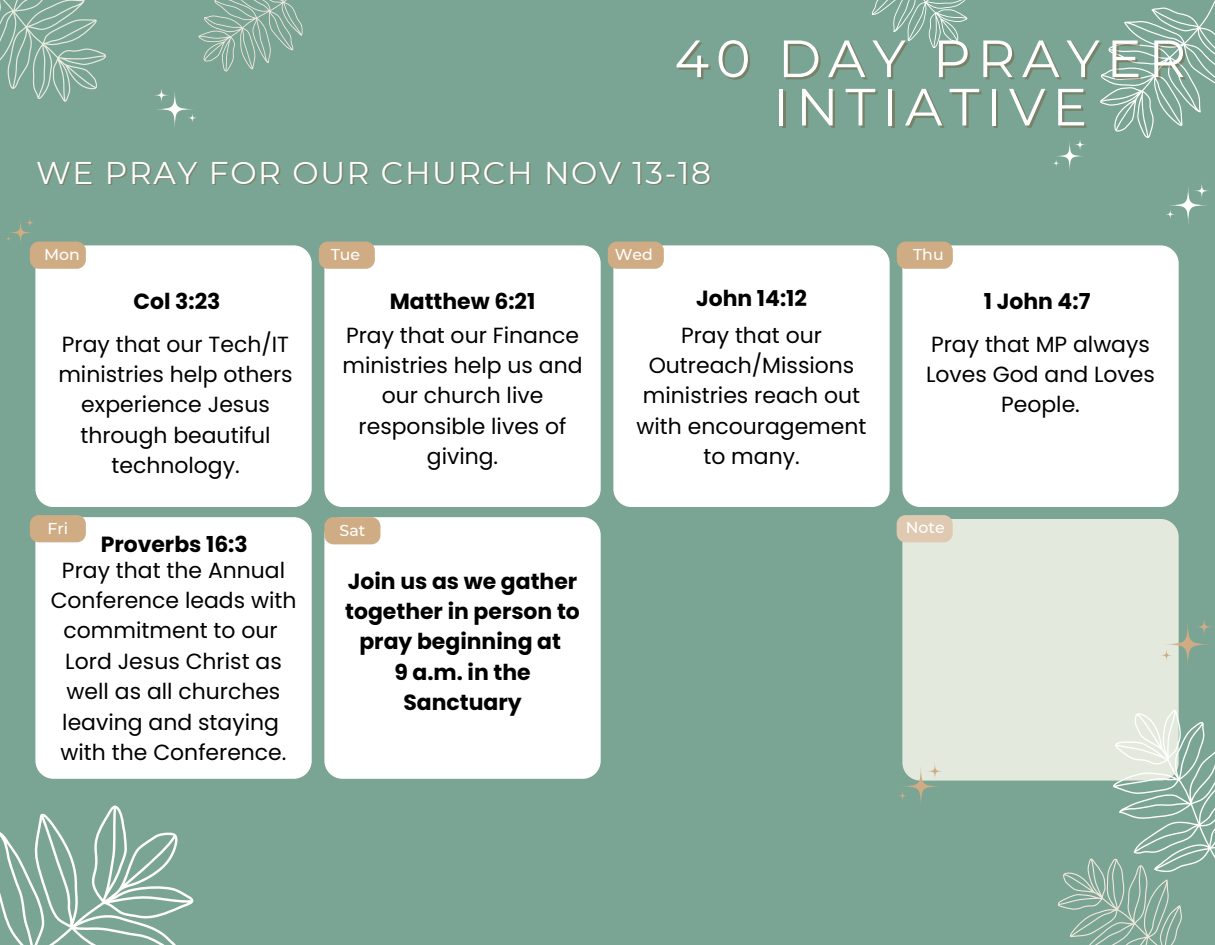
<style>
.page{position:relative;width:1215px;height:945px;background:#7aa494}
.page>*{position:absolute;margin:0;border:0;box-sizing:border-box;transform-origin:0 0}
.t1{font:52.35px/48.3px "Montserrat";letter-spacing:.13em;color:#fff;text-align:center}
.t2{font:31.35px "Montserrat";letter-spacing:.05em;color:#fff}
.t3{font:21.9px/30.3px "Poppins";color:#000;text-align:center}
.t4{font:700 21.9px/30.3px "Poppins";color:#000;text-align:center}
.t5{font:500 15.75px "Montserrat";color:#fff}
</style>
<div class="page">
<svg style="left:0;top:0;width:106px;height:102px"></svg>
<svg style="left:1100px;top:0;width:115px;height:138px"></svg>
<svg style="left:198px;top:0;width:105px;height:72px"></svg>
<svg style="left:871px;top:0;width:97px;height:48px"></svg>
<div style="left:35px;top:245px;width:277px;height:262px;background:#fff;border-radius:18px"></div>
<div style="left:324px;top:245px;width:277px;height:262px;background:#fff;border-radius:18px"></div>
<div style="left:30px;top:242px;width:56px;height:27px;background:#cfac84;border-radius:9px"></div>
<div style="left:319px;top:242px;width:56px;height:27px;background:#cfac84;border-radius:9px"></div>
<svg style="left:0;top:778px;width:194px;height:167px"></svg>
<div style="left:35px;top:517px;width:277px;height:262px;background:#fff;border-radius:18px"></div>
<div style="left:30px;top:515px;width:56px;height:27px;background:#cfac84;border-radius:9px"></div>
<div style="left:613px;top:245px;width:277px;height:262px;background:#fff;border-radius:18px"></div>
<div style="left:608px;top:242px;width:56px;height:27px;background:#cfac84;border-radius:9px"></div>
<div style="left:902px;top:519px;width:277px;height:262px;background:#e7ebdf;border-radius:18px"></div>
<div style="left:897px;top:515px;width:56px;height:27px;background:#dfc9b0;border-radius:9px"></div>
<div style="left:902px;top:245px;width:277px;height:262px;background:#fff;border-radius:18px"></div>
<div style="left:897px;top:242px;width:56px;height:27px;background:#cfac84;border-radius:9px"></div>
<svg style="left:7px;top:219px;width:27px;height:27px"></svg>
<svg style="left:4px;top:235px;width:8px;height:8px"></svg>
<svg style="left:24px;top:217px;width:12px;height:12px"></svg>
<svg style="left:1164px;top:620px;width:48px;height:48px"></svg>
<svg style="left:1160px;top:648px;width:13px;height:14px"></svg>
<svg style="left:1194px;top:616px;width:21px;height:21px"></svg>
<svg style="left:1047px;top:689px;width:168px;height:256px"></svg>
<svg style="left:155px;top:90px;width:39px;height:38px"></svg>
<svg style="left:187px;top:112px;width:11px;height:11px"></svg>
<svg style="left:153px;top:87px;width:17px;height:17px"></svg>
<svg style="left:1168px;top:185px;width:40px;height:40px"></svg>
<svg style="left:1164px;top:209px;width:12px;height:11px"></svg>
<svg style="left:1193px;top:182px;width:18px;height:17px"></svg>
<svg style="left:1055px;top:140px;width:30px;height:32px"></svg>
<svg style="left:1052px;top:159px;width:8px;height:9px"></svg>
<svg style="left:1073px;top:138px;width:14px;height:14px"></svg>
<svg style="left:900px;top:766px;width:41px;height:41px"></svg>
<svg style="left:897px;top:790px;width:11px;height:12px"></svg>
<svg style="left:926px;top:762px;width:18px;height:18px"></svg>
<div style="left:324px;top:517px;width:277px;height:262px;background:#fff;border-radius:18px"></div>
<div style="left:324px;top:517px;width:56px;height:27px;background:#cfac84;border-radius:9px"></div>
<p class="t1" style="left:674px;top:34px;width:513px">40 DAY PRAYER<br>INTIATIVE</p>
<p class="t2" style="left:36px;top:154px;width:677px">WE PRAY FOR OUR CHURCH NOV 13-18</p>
<p class="t5" style="left:44px;top:245px;width:37px">Mon</p>
<p class="t5" style="left:913px;top:245px;width:32px">Thu</p>
<p class="t5" style="left:615px;top:245px;width:40px">Wed</p>
<p class="t5" style="left:331px;top:245px;width:31px">Tue</p>
<p class="t4" style="left:133px;top:286px;width:89px">Col 3:23</p>
<p class="t4" style="left:390px;top:286px;width:147px">Matthew 6:21</p>
<p class="t4" style="left:696px;top:283px;width:112px">John 14:12</p>
<p class="t4" style="left:984px;top:286px;width:108px">1 John 4:7</p>
<p class="t3" style="left:58px;top:329px;width:236px">Pray that our Tech/IT ministries help others experience Jesus through beautiful technology.</p>
<p class="t5" style="left:47px;top:519px;width:22px">Fri</p>
<p class="t4" style="left:101px;top:529px;width:149px">Proverbs 16:3</p>
<p class="t3" style="left:51px;top:555px;width:247px">Pray that the Annual<br>Conference leads with commitment to our</p>
<p class="t3" style="left:62px;top:646px;width:221px;text-align:justify">Lord Jesus Christ as well as all churches leaving and staying</p>
<p class="t3" style="left:61px;top:737px;width:227px">with the Conference.</p>
<p class="t3" style="left:343px;top:320px;width:242px">Pray that our Finance ministries help us and our church live responsible lives of giving.</p>
<p class="t3" style="left:637px;top:320px;width:231px">Pray that our<br>Outreach/Missions ministries reach out with encouragement to many.</p>
<p class="t3" style="left:926px;top:329px;width:230px">Pray that MP always<br>Loves God and Loves<br>People.</p>
<p class="t5" style="left:340px;top:521px;width:27px">Sat</p>
<p class="t4" style="left:345px;top:566px;width:236px">Join us as we gather together in person to pray beginning at</p>
<p class="t4" style="left:394px;top:657px;width:138px">9 a.m. in the<br>Sanctuary</p>
<p class="t5" style="left:906px;top:518px;width:40px">Note</p>
</div>
